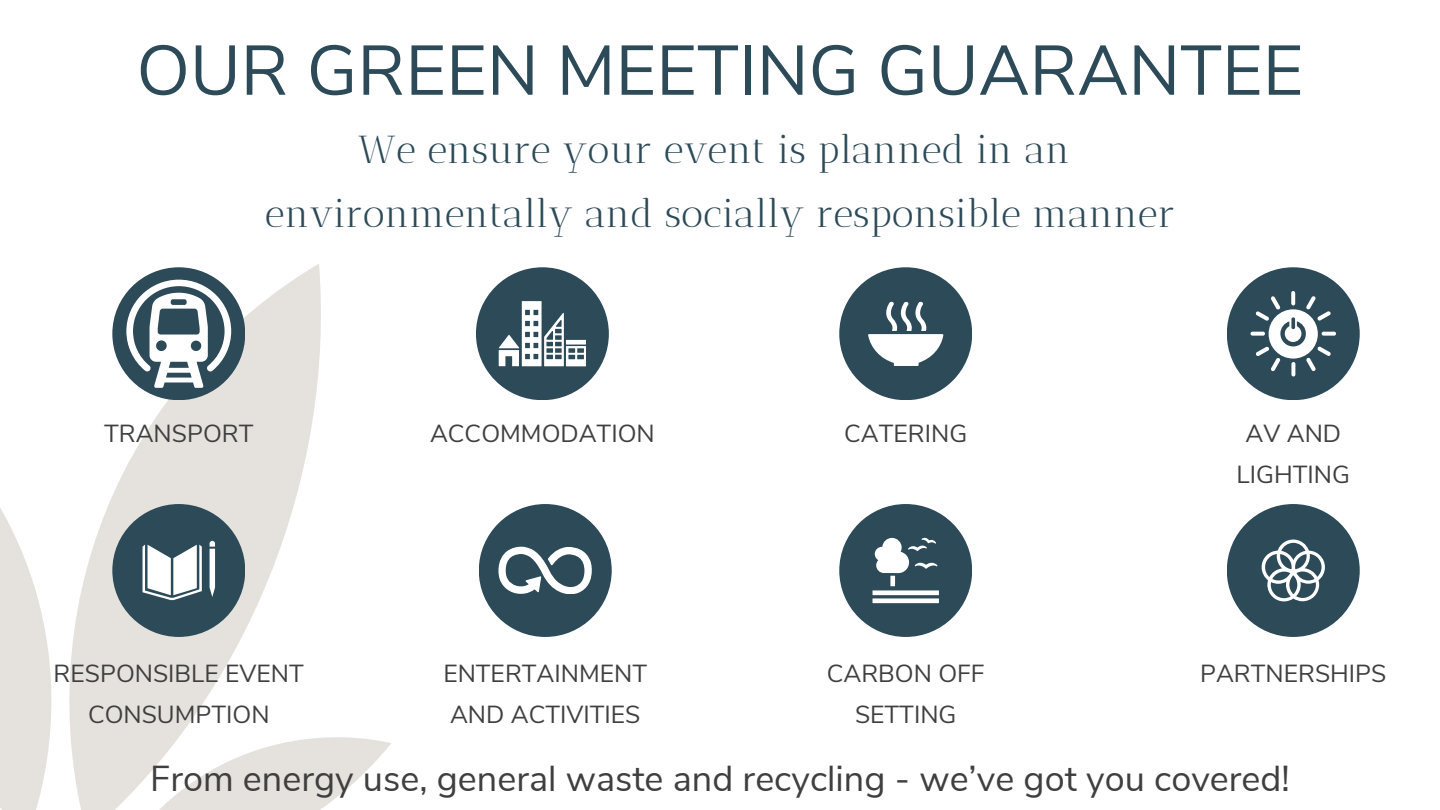
<style>
.page{position:relative;width:1440px;height:810px;background:#fff}
.page>*{position:absolute;margin:0;border:0;box-sizing:border-box;transform-origin:0 0}
.t1{font:70px "Nunito Sans";color:#2c4a58}
.t2{font:39px/64.5px "Antic Didone";color:#2c4a58;text-align:center}
.t3{font:36px "Nunito Sans";color:#3f3f3f}
.t4{font:24.7px/40.5px "Nunito Sans";color:#3f3f3f;text-align:center}
</style>
<div class="page">
<svg style="left:335px;top:737px;width:56px;height:61px"></svg>
<svg style="left:0;top:508px;width:52px;height:302px"></svg>
<svg style="left:69px;top:264px;width:266px;height:546px;fill:#e5e1dd"></svg>
<div style="left:1227px;top:267px;width:133px;height:133px;background:#2c4a58;border-radius:50%"></div>
<svg style="left:1250px;top:291px;width:86px;height:85px"></svg>
<div style="left:476px;top:267px;width:133px;height:133px;background:#2c4a58;border-radius:50%"></div>
<svg style="left:499px;top:301px;width:87px;height:65px"></svg>
<div style="left:479px;top:504px;width:133px;height:133px;background:#2c4a58;border-radius:50%"></div>
<svg style="left:498px;top:547px;width:94px;height:47px"></svg>
<div style="left:839px;top:504px;width:133px;height:133px;background:#2c4a58;border-radius:50%"></div>
<svg style="left:873px;top:538px;width:66px;height:65px"></svg>
<div style="left:1227px;top:504px;width:133px;height:133px;background:#2c4a58;border-radius:50%"></div>
<svg style="left:1262px;top:540px;width:63px;height:61px"></svg>
<div style="left:112px;top:504px;width:133px;height:133px;background:#2c4a58;border-radius:50%"></div>
<svg style="left:143px;top:541px;width:72px;height:59px"></svg>
<div style="left:839px;top:267px;width:133px;height:133px;background:#2c4a58;border-radius:50%"></div>
<svg style="left:868px;top:302px;width:75px;height:64px"></svg>
<div style="left:112px;top:267px;width:133px;height:133px;background:#2c4a58;border-radius:50%"></div>
<svg style="left:126px;top:280px;width:105px;height:108px"></svg>
<h1 class="t1" style="left:137px;top:19px;width:1168px">OUR GREEN MEETING GUARANTEE</h1>
<h2 class="t2" style="left:265px;top:117px;width:912px">We ensure your event is planned in an environmentally and socially responsible manner</h2>
<p class="t4" style="left:104px;top:412px;width:151px">TRANSPORT</p>
<p class="t4" style="left:430px;top:412px;width:226px">ACCOMMODATION</p>
<p class="t4" style="left:1237px;top:412px;width:115px">AV AND<br>LIGHTING</p>
<p class="t4" style="left:844px;top:412px;width:125px">CATERING</p>
<p class="t4" style="left:54px;top:652px;width:252px">RESPONSIBLE EVENT<br>CONSUMPTION</p>
<p class="t4" style="left:827px;top:652px;width:159px">CARBON OFF<br>SETTING</p>
<p class="t4" style="left:443px;top:652px;width:205px;text-align:left">ENTERTAINMENT<br>AND ACTIVITIES</p>
<p class="t4" style="left:1200px;top:652px;width:188px">PARTNERSHIPS</p>
<h3 class="t3" style="left:150px;top:753px;width:1141px">From energy use, general waste and recycling - we’ve got you covered!</h3>
</div>
